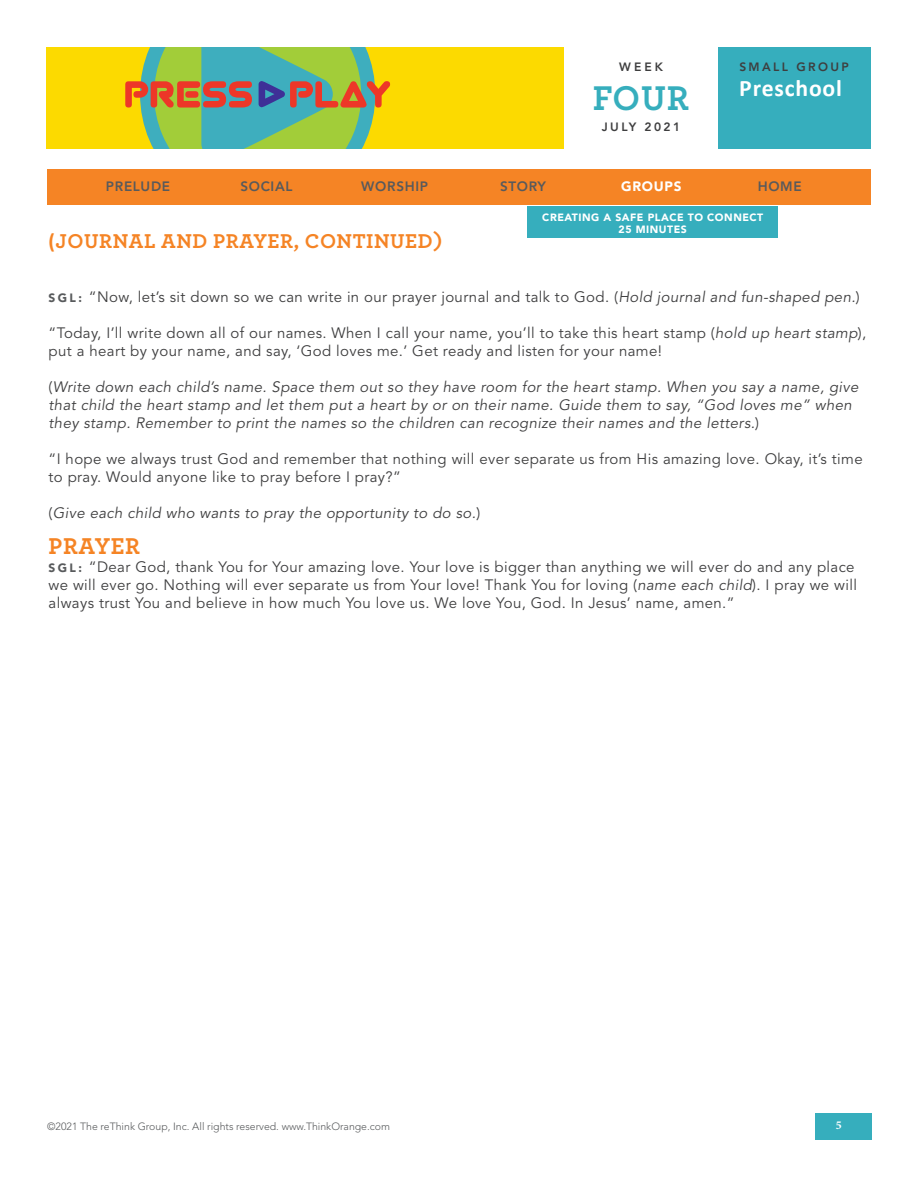
<style>
.page{position:relative;width:918px;height:1188px;background:#fff}
.page>*{position:absolute;margin:0;border:0;box-sizing:border-box;transform-origin:0 0}
.t1{font:700 36px "Archer Pro";color:#36aebd}
.Paragraph_Style_1{font:700 24px "Archer Pro";letter-spacing:.025em;color:#f58425}
.t2{font:700 23.7px "Calibri";letter-spacing:.03em;color:#fff}
.Paragraph_Style_1-2{font:700 21px "Archer Pro";letter-spacing:.025em;color:#f58425}
.Paragraph_Style_1-3{font:15px/18px "Avenir LT Std";letter-spacing:.025em;color:#3e3e3f}
.Paragraph_Style_1-4{font:italic 15px/18px "Avenir LT Std";letter-spacing:.025em;color:#3e3e3f}
.t3{font:800 13.5px "Avenir LT Std";letter-spacing:.05em;color:#585a5c}
.t4{font:900 13.5px "Avenir LT Std";letter-spacing:.05em;color:#fff}
.t5{font:800 12px "Avenir LT Std";letter-spacing:.2em;color:#3e3e3f}
.t6{font:700 12px "Minion Pro";color:#fff}
.t7{font:300 10.5px "Avenir LT Std";color:#585a5c}
.t8{font:900 10.5px/12px "Avenir LT Std";letter-spacing:.05em;color:#fff;text-align:center}
.s1{font-family:"Calibri"}
.s2{font-weight:900;font-size:12px;color:#585a5c}
.s3{font-style:italic}
.s4{font-style:normal}
</style>
<div class="page">
<div style="left:46px;top:47px;width:612px;height:102px;background:#fcda00"></div>
<svg style="left:125px;top:47px;width:265px;height:102px;background:#8dac66"></svg>
<div style="left:717px;top:47px;width:154px;height:102px;background:#36aebd"></div>
<div style="left:564px;top:44px;width:153px;height:108px;background:#fff"></div>
<div style="left:47px;top:170px;width:824px;height:36px;background:#f58425"></div>
<div style="left:815px;top:1113px;width:57px;height:27px;background:#36aebd"></div>
<div style="left:527px;top:206px;width:251px;height:32px;background:#36aebd"></div>
<p class="t5" style="left:619px;top:59px;width:45px">WEEK</p>
<h1 class="t1" style="left:593px;top:69px;width:98px">FOUR</h1>
<p class="t5" style="left:602px;top:120px;width:80px">JULY 2021</p>
<p class="t5" style="left:739px;top:59px;width:111px">SMALL GROUP</p>
<h3 class="t2" style="left:739px;top:72px;width:104px">Preschool</h3>
<p class="t3" style="left:106px;top:178px;width:66px">PRELUDE</p>
<p class="t3" style="left:240px;top:178px;width:54px">SOCIAL</p>
<p class="t3" style="left:361px;top:178px;width:68px">WORSHIP</p>
<p class="t3" style="left:500px;top:178px;width:47px">STORY</p>
<p class="t4" style="left:621px;top:178px;width:62px">GROUPS</p>
<p class="t3" style="left:758px;top:178px;width:46px">HOME</p>
<p class="Paragraph_Style_1-2" style="left:49px;top:224px;width:395px"><span class="s1">(</span>JOURNAL AND PRAYER, CONTINUED)</p>
<p class="t8" style="left:542px;top:211px;width:223px">CREATING A SAFE PLACE TO CONNECT<br>25 MINUTES</p>
<p class="Paragraph_Style_1-3" style="left:49px;top:288px;width:813px"><span class="s2">S G L :</span> “Now, let’s sit down so we can write in our prayer journal and talk to God. (<span class="s3">Hold journal and fun-shaped pen.</span>)</p>
<p class="Paragraph_Style_1-3" style="left:49px;top:324px;width:819px">“Today, I’ll write down all of our names. When I call your name, you’ll to take this heart stamp (<span class="s3">hold up heart stamp</span>), put a heart by your name, and say, ‘God loves me.’ Get ready and listen for your name!</p>
<p class="Paragraph_Style_1-4" style="left:49px;top:378px;width:811px"><span class="s4">(</span>Write down each child’s name. Space them out so they have room for the heart stamp. When you say a name, give that child the heart stamp and let them put a heart by or on their name. Guide them to say, “God loves me” when they stamp. Remember to print the names so the children can recognize their names and the letters.<span class="s4">)</span></p>
<p class="Paragraph_Style_1-3" style="left:49px;top:450px;width:816px">“I hope we always trust God and remember that nothing will ever separate us from His amazing love. Okay, it’s time to pray. Would anyone like to pray before I pray?”</p>
<p class="Paragraph_Style_1-4" style="left:49px;top:504px;width:433px"><span class="s4">(</span>Give each child who wants to pray the opportunity to do so.<span class="s4">)</span></p>
<p class="Paragraph_Style_1" style="left:49px;top:527px;width:93px">PRAYER</p>
<p class="Paragraph_Style_1-3" style="left:49px;top:558px;width:810px"><span class="s2">S G L :</span> “Dear God, thank You for Your amazing love. Your love is bigger than anything we will ever do and any place we will ever go. Nothing will ever separate us from Your love! Thank You for loving (<span class="s3">name each child</span>). I pray we will always trust You and believe in how much You love us. We love You, God. In Jesus’ name, amen.”</p>
<p class="t7" style="left:47px;top:1120px;width:344px">©2021 The reThink Group, Inc. All rights reserved. www.ThinkOrange.com</p>
<p class="t6" style="left:836px;top:1116px;width:7px">5</p>
</div>
